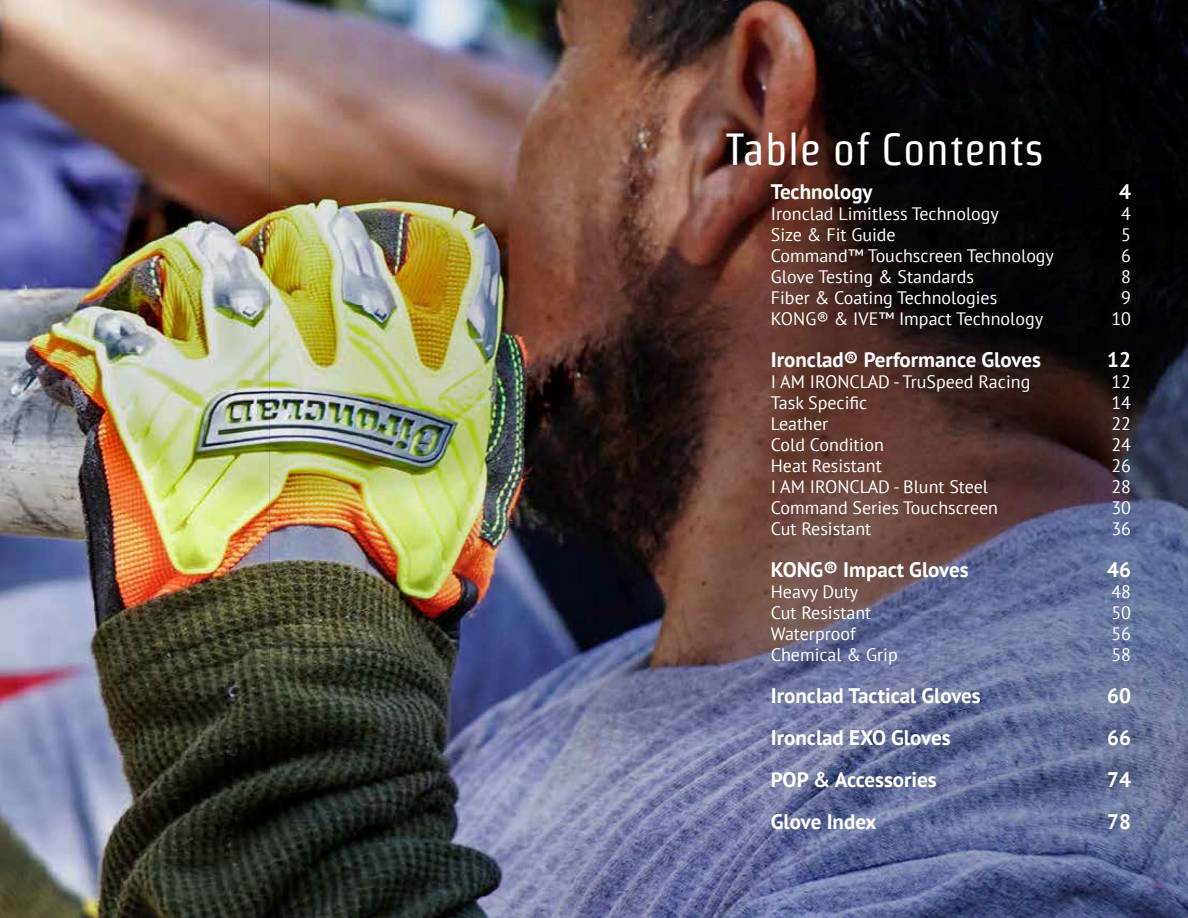
<style>
.page{position:relative;width:1188px;height:918px;background:#fff}
.page>*{position:absolute;margin:0;border:0;box-sizing:border-box;transform-origin:0 0}
.t1{font:45px "Strait";color:#fff}
.t2{font:700 21px/42px "PT Sans";color:#fff}
.t3{font:18px/21px "PT Sans";color:#fff}
</style>
<div class="page">
<img style="left:0;top:0;width:268px;height:918px">
<img style="left:268px;top:0;width:307px;height:918px">
<img style="left:575px;top:0;width:613px;height:918px">
<h1 class="t1" style="left:726px;top:125px;width:320px">Table of Contents</h1>
<p class="t2" style="left:771px;top:170px;width:103px">Technology</p>
<p class="t3" style="left:771px;top:203px;width:285px">Ironclad Limitless Technology<br>Size &amp; Fit Guide<br>Command™ Touchscreen Technology<br>Glove Testing &amp; Standards<br>Fiber &amp; Coating Technologies<br>KONG® &amp; IVE™ Impact Technology</p>
<p class="t2" style="left:771px;top:338px;width:272px">Ironclad® Performance Gloves</p>
<p class="t3" style="left:771px;top:371px;width:261px">I AM IRONCLAD - TruSpeed Racing<br>Task Specific<br>Leather<br>Cold Condition<br>Heat Resistant<br>I AM IRONCLAD - Blunt Steel<br>Command Series Touchscreen<br>Cut Resistant</p>
<p class="t2" style="left:771px;top:548px;width:199px">KONG® Impact Gloves</p>
<p class="t3" style="left:771px;top:581px;width:128px">Heavy Duty<br>Cut Resistant<br>Waterproof<br>Chemical &amp; Grip</p>
<p class="t2" style="left:771px;top:674px;width:211px">Ironclad Tactical Gloves<br>Ironclad EXO Gloves<br>POP &amp; Accessories<br>Glove Index</p>
<p class="t2" style="left:1119px;top:170px;width:13px">4</p>
<p class="t3" style="left:1111px;top:203px;width:21px;text-align:center">4<br>5<br>6<br>8<br>9<br>10</p>
<p class="t2" style="left:1107px;top:338px;width:25px">12</p>
<p class="t3" style="left:1111px;top:371px;width:21px;text-align:justify">12<br>14<br>22<br>24<br>26<br>28<br>30<br>36</p>
<p class="t2" style="left:1107px;top:548px;width:25px">46</p>
<p class="t3" style="left:1111px;top:581px;width:21px;text-align:justify">48<br>50<br>56<br>58</p>
<p class="t2" style="left:1107px;top:674px;width:25px;text-align:justify">60<br>66<br>74<br>78</p>
</div>
